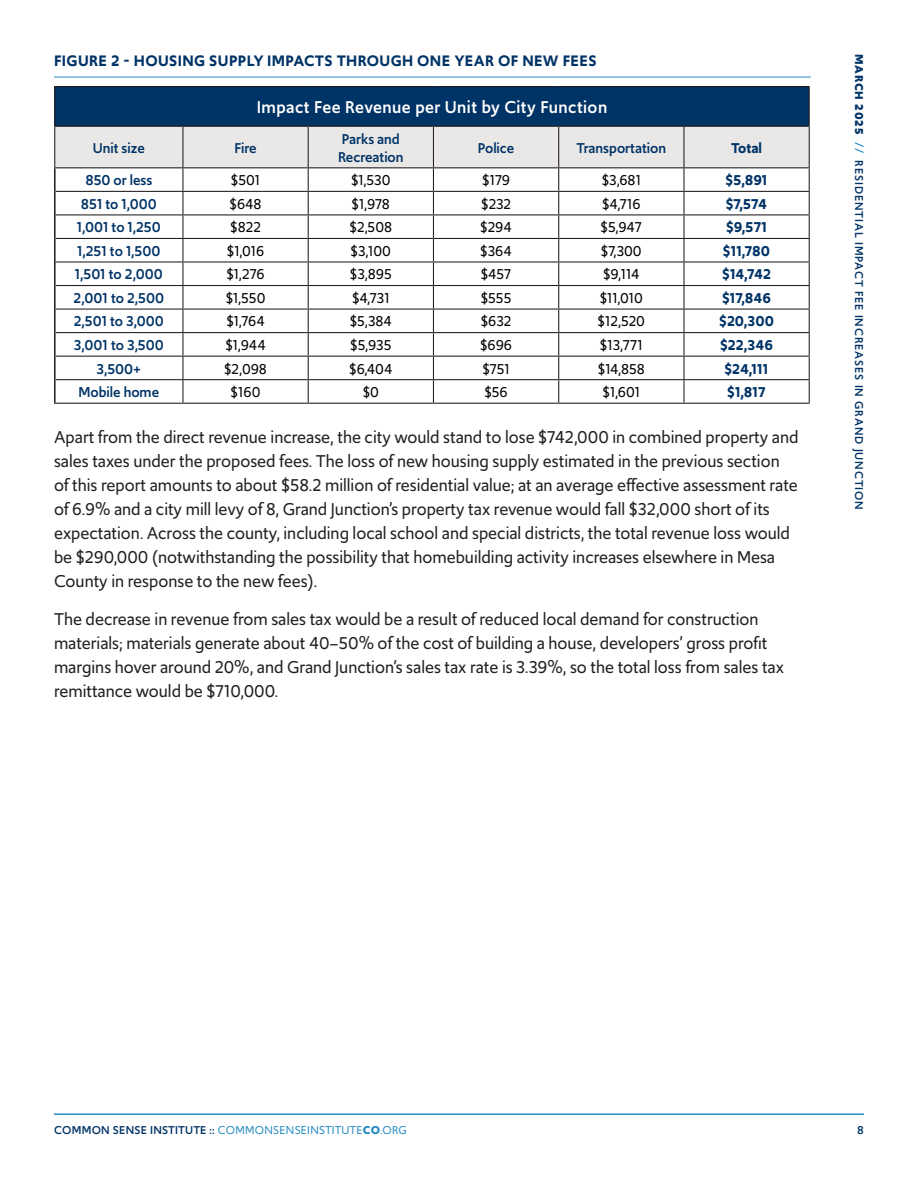
<style>
.page{position:relative;width:918px;height:1188px;background:#fff}
.page>*{position:absolute;margin:0;border:0;box-sizing:border-box;transform-origin:0 0}
.t1{font:18px/24px "Upgrade";color:#231f20}
.table_header{font:500 18px "Upgrade";letter-spacing:.025em;color:#fff}
.Figure_Label{font:600 16.05px "Upgrade";letter-spacing:.025em;color:#036}
.table_data{font:15px "Upgrade";color:#000}
.table_2nd_row{font:500 15px/18px "Upgrade";color:#036}
.table_data-2{font:600 15px "Upgrade";color:#036}
.table_2nd_row-2{font:600 15px "Upgrade";letter-spacing:-.005em;color:#036}
.t2{font:500 12px "Upgrade";letter-spacing:.075em;color:#036}
.t3{font:12px "Upgrade";letter-spacing:.025em;color:#298dc2}
.s1{font-weight:700}
.s2{color:#298dc2}
.s3{font-weight:500;color:#036}
</style>
<div class="page">
<hr style="left:54px;top:1113px;width:810px;height:2px;background:#298dc2">
<hr style="left:54px;top:77px;width:757px;height:1px;background:#298dc2">
<div style="left:55px;top:87px;width:754px;height:39px;background:#036"></div>
<hr style="left:54px;top:380px;width:2px;height:23px;background:#231f20">
<hr style="left:183px;top:403px;width:125px;height:1px;background:#231f20">
<hr style="left:308px;top:403px;width:125px;height:1px;background:#231f20">
<hr style="left:433px;top:403px;width:126px;height:1px;background:#231f20">
<hr style="left:559px;top:403px;width:125px;height:1px;background:#231f20">
<hr style="left:684px;top:403px;width:126px;height:1px;background:#231f20">
<hr style="left:54px;top:86px;width:129px;height:1px;background:#231f20">
<hr style="left:54px;top:87px;width:1px;height:39px;background:#231f20">
<hr style="left:183px;top:86px;width:125px;height:1px;background:#231f20">
<hr style="left:308px;top:86px;width:125px;height:1px;background:#231f20">
<hr style="left:433px;top:86px;width:126px;height:1px;background:#231f20">
<hr style="left:559px;top:86px;width:125px;height:1px;background:#231f20">
<hr style="left:684px;top:86px;width:126px;height:1px;background:#231f20">
<hr style="left:809px;top:87px;width:1px;height:39px;background:#231f20">
<hr style="left:54px;top:126px;width:129px;height:1px;background:#231f20">
<hr style="left:54px;top:127px;width:1px;height:40px;background:#231f20">
<hr style="left:54px;top:167px;width:129px;height:1px;background:#231f20">
<svg style="left:55px;top:126px;width:755px;height:277px"></svg>
<hr style="left:54px;top:403px;width:129px;height:1px;background:#231f20">
<hr style="left:54px;top:168px;width:2px;height:23px;background:#231f20">
<hr style="left:54px;top:191px;width:2px;height:24px;background:#231f20">
<hr style="left:54px;top:215px;width:2px;height:23px;background:#231f20">
<hr style="left:54px;top:238px;width:2px;height:24px;background:#231f20">
<hr style="left:54px;top:262px;width:2px;height:24px;background:#231f20">
<hr style="left:54px;top:286px;width:2px;height:23px;background:#231f20">
<hr style="left:54px;top:309px;width:2px;height:24px;background:#231f20">
<hr style="left:54px;top:333px;width:2px;height:23px;background:#231f20">
<hr style="left:54px;top:356px;width:2px;height:24px;background:#231f20">
<p class="Figure_Label" style="left:54px;top:50px;width:544px">FIGURE 2 - HOUSING SUPPLY IMPACTS THROUGH ONE YEAR OF NEW FEES</p>
<p class="table_header" style="left:257px;top:95px;width:352px">Impact Fee Revenue per Unit by City Function</p>
<p class="table_2nd_row" style="left:93px;top:139px;width:53px">Unit size</p>
<p class="table_2nd_row" style="left:234px;top:139px;width:24px">Fire</p>
<p class="table_2nd_row" style="left:338px;top:130px;width:67px">Parks and<br>Recreation</p>
<p class="table_2nd_row" style="left:478px;top:139px;width:38px">Police</p>
<p class="table_2nd_row" style="left:577px;top:139px;width:91px">Transportation</p>
<p class="table_2nd_row-2" style="left:731px;top:138px;width:32px">Total</p>
<p class="table_2nd_row" style="left:85px;top:171px;width:68px">850 or less</p>
<p class="table_data" style="left:231px;top:170px;width:31px">$501</p>
<p class="table_data" style="left:351px;top:170px;width:41px">$1,530</p>
<p class="table_data" style="left:482px;top:170px;width:29px">$179</p>
<p class="table_data" style="left:602px;top:170px;width:41px">$3,681</p>
<p class="table_data-2" style="left:726px;top:170px;width:44px">$5,891</p>
<p class="table_2nd_row" style="left:81px;top:195px;width:78px">851 to 1,000</p>
<p class="table_data" style="left:229px;top:194px;width:34px">$648</p>
<p class="table_data" style="left:352px;top:194px;width:40px">$1,978</p>
<p class="table_data" style="left:481px;top:194px;width:31px">$232</p>
<p class="table_data" style="left:602px;top:194px;width:40px">$4,716</p>
<p class="table_data-2" style="left:726px;top:194px;width:43px">$7,574</p>
<p class="table_2nd_row" style="left:77px;top:218px;width:85px">1,001 to 1,250</p>
<p class="table_data" style="left:230px;top:217px;width:32px">$822</p>
<p class="table_data" style="left:349px;top:217px;width:44px">$2,508</p>
<p class="table_data" style="left:480px;top:217px;width:33px">$294</p>
<p class="table_data" style="left:601px;top:217px;width:43px">$5,947</p>
<p class="table_data-2" style="left:726px;top:217px;width:43px">$9,571</p>
<p class="table_2nd_row" style="left:77px;top:242px;width:85px">1,251 to 1,500</p>
<p class="table_data" style="left:227px;top:241px;width:39px">$1,016</p>
<p class="table_data" style="left:351px;top:241px;width:42px">$3,100</p>
<p class="table_data" style="left:480px;top:241px;width:33px">$364</p>
<p class="table_data" style="left:601px;top:241px;width:42px">$7,300</p>
<p class="table_data-2" style="left:723px;top:241px;width:49px">$11,780</p>
<p class="table_2nd_row" style="left:75px;top:265px;width:89px">1,501 to 2,000</p>
<p class="table_data" style="left:226px;top:264px;width:40px">$1,276</p>
<p class="table_data" style="left:350px;top:264px;width:43px">$3,895</p>
<p class="table_data" style="left:481px;top:264px;width:32px">$457</p>
<p class="table_data" style="left:603px;top:264px;width:38px">$9,114</p>
<p class="table_data-2" style="left:722px;top:265px;width:50px">$14,742</p>
<p class="table_2nd_row" style="left:74px;top:289px;width:92px">2,001 to 2,500</p>
<p class="table_data" style="left:226px;top:288px;width:41px">$1,550</p>
<p class="table_data" style="left:352px;top:288px;width:39px">$4,731</p>
<p class="table_data" style="left:481px;top:288px;width:32px">$555</p>
<p class="table_data" style="left:600px;top:288px;width:45px">$11,010</p>
<p class="table_data-2" style="left:722px;top:288px;width:51px">$17,846</p>
<p class="table_2nd_row" style="left:74px;top:312px;width:92px">2,501 to 3,000</p>
<p class="table_data" style="left:226px;top:311px;width:40px">$1,764</p>
<p class="table_data" style="left:350px;top:311px;width:44px">$5,384</p>
<p class="table_data" style="left:481px;top:311px;width:32px">$632</p>
<p class="table_data" style="left:598px;top:311px;width:49px">$12,520</p>
<p class="table_data-2" style="left:719px;top:312px;width:56px">$20,300</p>
<p class="table_2nd_row" style="left:74px;top:336px;width:92px">3,001 to 3,500</p>
<p class="table_data" style="left:225px;top:335px;width:42px">$1,944</p>
<p class="table_data" style="left:350px;top:335px;width:43px">$5,935</p>
<p class="table_data" style="left:480px;top:335px;width:34px">$696</p>
<p class="table_data" style="left:600px;top:335px;width:44px">$13,771</p>
<p class="table_data-2" style="left:720px;top:335px;width:54px">$22,346</p>
<p class="table_2nd_row" style="left:96px;top:360px;width:46px">3,500+</p>
<p class="table_data" style="left:224px;top:359px;width:44px">$2,098</p>
<p class="table_data" style="left:349px;top:359px;width:45px">$6,404</p>
<p class="table_data" style="left:482px;top:359px;width:29px">$751</p>
<p class="table_data" style="left:598px;top:359px;width:49px">$14,858</p>
<p class="table_data-2" style="left:725px;top:359px;width:46px">$24,111</p>
<p class="table_2nd_row" style="left:79px;top:383px;width:82px">Mobile home</p>
<p class="table_data" style="left:231px;top:382px;width:31px">$160</p>
<p class="table_data" style="left:363px;top:382px;width:18px">$0</p>
<p class="table_data" style="left:484px;top:382px;width:25px">$56</p>
<p class="table_data" style="left:603px;top:382px;width:39px">$1,601</p>
<p class="table_data-2" style="left:727px;top:382px;width:40px">$1,817</p>
<p class="t1" style="left:54px;top:425px;width:746px">Apart from the direct revenue increase, the city would stand to lose $742,000 in combined property and sales taxes under the proposed fees. The loss of new housing supply estimated in the previous section of this report amounts to about $58.2 million of residential value; at an average effective assessment rate of 6.9% and a city mill levy of 8, Grand Junction’s property tax revenue would fall $32,000 short of its expectation. Across the county, including local school and special districts, the total revenue loss would be $290,000 (notwithstanding the possibility that homebuilding activity increases elsewhere in Mesa County in response to the new fees).</p>
<p class="t1" style="left:54px;top:607px;width:732px">The decrease in revenue from sales tax would be a result of reduced local demand for construction materials; materials generate about 40–50% of the cost of building a house, developers’ gross profit margins hover around 20%, and Grand Junction’s sales tax rate is 3.39%, so the total loss from sales tax remittance would be $710,000.</p>
<p class="t2" style="left:867px;top:54px;width:457px;rotate:90deg"><span class="s1">MARCH 2025</span> <span class="s2">//</span> RESIDENTIAL IMPACT FEE INCREASES IN GRAND JUNCTION</p>
<p class="t3" style="left:54px;top:1122px;width:354px"><span class="s3">COMMON SENSE INSTITUTE ::</span> COMMONSENSEINSTITUTE<span class="s1">CO</span>.ORG</p>
<p class="t2" style="left:857px;top:1122px;width:8px">8</p>
</div>
